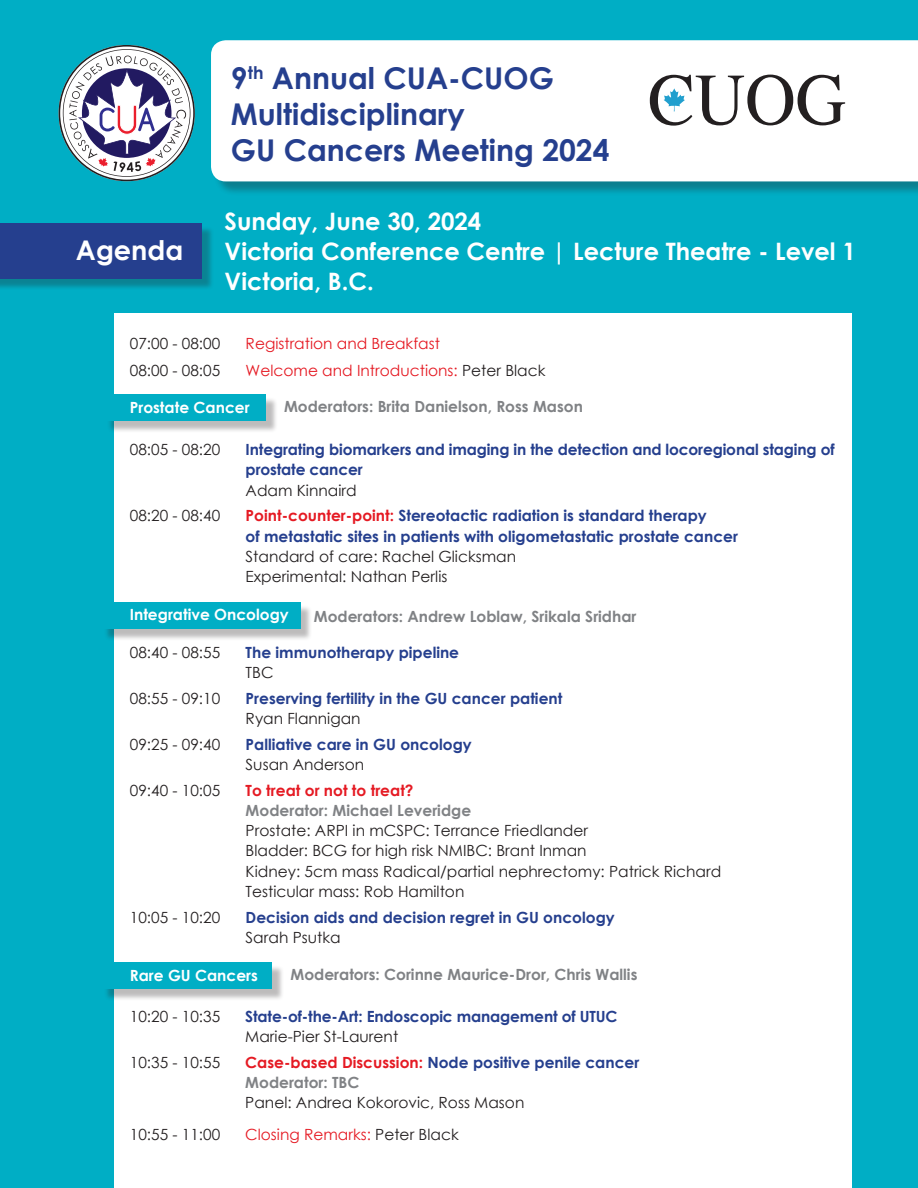
<style>
.page{position:relative;width:918px;height:1188px;background:#00aec5}
.page>*{position:absolute;margin:0;border:0;box-sizing:border-box;transform-origin:0 0}
.t1{font:700 30px/36px "Century Gothic";color:#253f8e}
.t2{font:700 27.15px "Century Gothic";color:#fff}
.t3{font:700 24px/30px "Century Gothic";color:#fff}
.t4{font:700 15.45px/20.2px "Century Gothic";color:#253f8e}
.t5{font:15.45px/20.2px "Century Gothic";color:#231f20}
.t6{font:700 15.45px "Century Gothic";color:#808285}
.t7{font:15.45px "Century Gothic";color:#e51a23}
.t8{font:700 15.45px "Century Gothic";color:#fff}
.s1{color:#231f20}
.s2{font-weight:400;color:#231f20}
.s3{color:#e51a23}
.s4{font-weight:700;color:#e51a23}
.s5{font-weight:700;color:#808285}
.s6{font-weight:700;color:#253f8e}
</style>
<div class="page">
<div style="left:213px;top:42px;width:705px;height:155px;background:#231f20;opacity:.33"></div>
<div style="left:211px;top:40px;width:707px;height:141px;background:#fff"></div>
<div style="left:114px;top:313px;width:738px;height:875px;background:#fff"></div>
<svg style="left:59px;top:45px;width:136px;height:136px"></svg>
<div style="left:0;top:226px;width:214px;height:64px;background:#231f20;opacity:.3"></div>
<div style="left:0;top:223px;width:202px;height:55px;background:#253f8e"></div>
<div style="left:107px;top:397px;width:171px;height:36px;background:#231f20;opacity:.3"></div>
<div style="left:104px;top:394px;width:162px;height:27px;background:#00aec5"></div>
<div style="left:104px;top:606px;width:208px;height:35px;background:#231f20;opacity:.3"></div>
<div style="left:101px;top:603px;width:199px;height:26px;background:#00aec5"></div>
<div style="left:104px;top:965px;width:180px;height:36px;background:#231f20;opacity:.3"></div>
<div style="left:101px;top:962px;width:171px;height:27px;background:#00aec5"></div>
<svg style="left:650px;top:75px;width:195px;height:51px;background:#c0c1c2"></svg>
<p class="t2" style="left:76px;top:233px;width:109px">Agenda</p>
<p class="t1" style="left:231px;top:59px;width:324px">9<sup>th</sup> Annual CUA-CUOG<br>Multidisciplinary</p>
<p class="t1" style="left:231px;top:131px;width:380px">GU Cancers Meeting 2024</p>
<p class="t3" style="left:225px;top:205px;width:258px">Sunday, June 30, 2024</p>
<p class="t3" style="left:225px;top:235px;width:633px">Victoria Conference Centre | Lecture Theatre - Level 1<br>Victoria, B.C.</p>
<p class="t5" style="left:130px;top:333px;width:92px">07:00 - 08:00</p>
<p class="t7" style="left:246px;top:333px;width:196px">Registration and Breakfast</p>
<p class="t5" style="left:130px;top:361px;width:92px">08:00 - 08:05</p>
<p class="t7" style="left:246px;top:360px;width:301px">Welcome and Introductions: <span class="s1">Peter Black</span></p>
<p class="t8" style="left:130px;top:397px;width:121px">Prostate Cancer</p>
<p class="t5" style="left:130px;top:439px;width:92px">08:05 - 08:20</p>
<p class="t4" style="left:246px;top:439px;width:591px">Integrating biomarkers and imaging in the detection and locoregional staging of prostate cancer<br><span class="s2">Adam Kinnaird</span></p>
<p class="t5" style="left:130px;top:505px;width:92px">08:20 - 08:40</p>
<p class="t4" style="left:246px;top:505px;width:463px"><span class="s3">Point-counter-point:</span> Stereotactic radiation is standard therapy</p>
<p class="t4" style="left:246px;top:525px;width:494px">of metastatic sites in patients with oligometastatic prostate cancer<br><span class="s2">Standard of care: Rachel Glicksman<br>Experimental: Nathan Perlis</span></p>
<p class="t8" style="left:130px;top:605px;width:160px">Integrative Oncology</p>
<p class="t5" style="left:130px;top:642px;width:92px">08:40 - 08:55</p>
<p class="t4" style="left:246px;top:642px;width:215px">The immunotherapy pipeline<br><span class="s2">TBC</span></p>
<p class="t5" style="left:130px;top:688px;width:92px">08:55 - 09:10</p>
<p class="t4" style="left:246px;top:688px;width:318px">Preserving fertility in the GU cancer patient<br><span class="s2">Ryan Flannigan</span></p>
<p class="t5" style="left:130px;top:734px;width:92px">09:25 - 09:40</p>
<p class="t4" style="left:246px;top:734px;width:228px">Palliative care in GU oncology<br><span class="s2">Susan Anderson</span></p>
<p class="t5" style="left:130px;top:780px;width:92px">09:40 - 10:05</p>
<p class="t5" style="left:246px;top:780px;width:477px"><span class="s4">To treat or not to treat?<br></span><span class="s5">Moderator: Michael Leveridge<br></span>Prostate: ARPI in mCSPC: Terrance Friedlander<br>Bladder: BCG for high risk NMIBC: Brant Inman<br>Kidney: 5cm mass Radical/partial nephrectomy: Patrick Richard Testicular mass: Rob Hamilton</p>
<p class="t5" style="left:130px;top:907px;width:92px">10:05 - 10:20</p>
<p class="t4" style="left:246px;top:907px;width:371px">Decision aids and decision regret in GU oncology<br><span class="s2">Sarah Psutka</span></p>
<p class="t8" style="left:130px;top:966px;width:130px">Rare GU Cancers</p>
<p class="t5" style="left:130px;top:1006px;width:92px">10:20 - 10:35</p>
<p class="t4" style="left:245px;top:1006px;width:374px">State-of-the-Art: Endoscopic management of UTUC<br><span class="s2">Marie-Pier St-Laurent</span></p>
<p class="t5" style="left:130px;top:1052px;width:92px">10:35 - 10:55</p>
<p class="t5" style="left:245px;top:1052px;width:396px"><span class="s4">Case-based Discussion:</span> <span class="s6">Node positive penile cancer<br></span><span class="s5">Moderator: TBC<br></span>Panel: Andrea Kokorovic, Ross Mason</p>
<p class="t5" style="left:130px;top:1124px;width:92px">10:55 - 11:00</p>
<p class="t7" style="left:245px;top:1123px;width:215px">Closing Remarks: <span class="s1">Peter Black</span></p>
<p class="t6" style="left:284px;top:397px;width:300px">Moderators: Brita Danielson, Ross Mason</p>
<p class="t6" style="left:314px;top:607px;width:324px">Moderators: Andrew Loblaw, Srikala Sridhar</p>
<p class="t6" style="left:291px;top:965px;width:348px">Moderators: Corinne Maurice-Dror, Chris Wallis</p>
</div>
